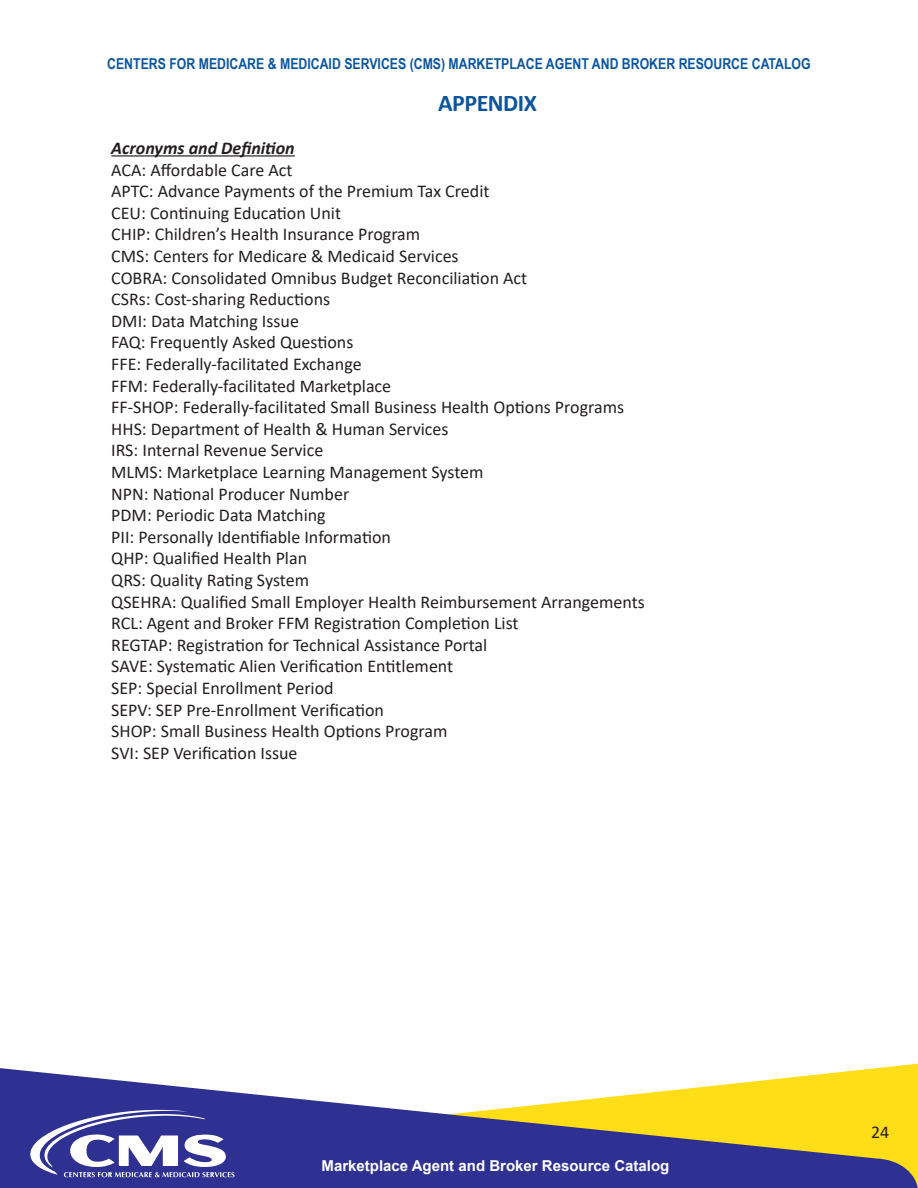
<style>
.page{position:relative;width:918px;height:1188px;background:#fff}
.page>*{position:absolute;margin:0;border:0;box-sizing:border-box;transform-origin:0 0}
.t1{font:700 24px "Calibri";letter-spacing:-.02em;color:#0b559e}
.t2{font:18px "Calibri";color:#231f20}
.t3{font:italic 700 18px "Calibri";color:#231f20}
.t4{font:700 15px "Arial Narrow";color:#0b559e}
.t5{font:700 15px "Arial";color:#fff}
</style>
<div class="page">
<svg style="left:0;top:1067px;width:918px;height:121px;fill:#2e3092"></svg>
<svg style="left:30px;top:1110px;width:205px;height:68px"></svg>
<hr style="left:111px;top:155px;width:184px;height:2px;background:#231f20">
<p class="t4" style="left:107px;top:53px;width:705px">CENTERS FOR MEDICARE &amp; MEDICAID SERVICES (CMS) MARKETPLACE AGENT AND BROKER RESOURCE CATALOG</p>
<h3 class="t1" style="left:438px;top:86px;width:100px">APPENDIX</h3>
<h4 class="t3" style="left:111px;top:135px;width:185px">Acronyms and Definition</h4>
<p class="t2" style="left:111px;top:157px;width:183px">ACA: Affordable Care Act</p>
<p class="t2" style="left:111px;top:179px;width:380px">APTC: Advance Payments of the Premium Tax Credit</p>
<p class="t2" style="left:111px;top:200px;width:231px">CEU: Continuing Education Unit</p>
<p class="t2" style="left:111px;top:222px;width:311px">CHIP: Children’s Health Insurance Program</p>
<p class="t2" style="left:111px;top:243px;width:349px">CMS: Centers for Medicare &amp; Medicaid Services</p>
<p class="t2" style="left:111px;top:265px;width:418px">COBRA: Consolidated Omnibus Budget Reconciliation Act</p>
<p class="t2" style="left:111px;top:287px;width:220px">CSRs: Cost-sharing Reductions</p>
<p class="t2" style="left:111px;top:308px;width:189px">DMI: Data Matching Issue</p>
<p class="t2" style="left:111px;top:330px;width:244px">FAQ: Frequently Asked Questions</p>
<p class="t2" style="left:111px;top:351px;width:252px">FFE: Federally-facilitated Exchange</p>
<p class="t2" style="left:111px;top:373px;width:281px">FFM: Federally-facilitated Marketplace</p>
<p class="t2" style="left:111px;top:395px;width:514px">FF-SHOP: Federally-facilitated Small Business Health Options Programs</p>
<p class="t2" style="left:111px;top:416px;width:339px">HHS: Department of Health &amp; Human Services</p>
<p class="t2" style="left:111px;top:438px;width:214px">IRS: Internal Revenue Service</p>
<p class="t2" style="left:111px;top:459px;width:374px">MLMS: Marketplace Learning Management System</p>
<p class="t2" style="left:111px;top:481px;width:240px">NPN: National Producer Number</p>
<p class="t2" style="left:111px;top:503px;width:216px">PDM: Periodic Data Matching</p>
<p class="t2" style="left:111px;top:524px;width:281px">PII: Personally Identifiable Information</p>
<p class="t2" style="left:111px;top:546px;width:197px">QHP: Qualified Health Plan</p>
<p class="t2" style="left:111px;top:567px;width:199px">QRS: Quality Rating System</p>
<p class="t2" style="left:111px;top:589px;width:535px">QSEHRA: Qualified Small Employer Health Reimbursement Arrangements</p>
<p class="t2" style="left:111px;top:611px;width:409px">RCL: Agent and Broker FFM Registration Completion List</p>
<p class="t2" style="left:111px;top:632px;width:378px">REGTAP: Registration for Technical Assistance Portal</p>
<p class="t2" style="left:111px;top:654px;width:344px">SAVE: Systematic Alien Verification Entitlement</p>
<p class="t2" style="left:111px;top:675px;width:224px">SEP: Special Enrollment Period</p>
<p class="t2" style="left:111px;top:697px;width:274px">SEPV: SEP Pre-Enrollment Verification</p>
<p class="t2" style="left:111px;top:719px;width:338px">SHOP: Small Business Health Options Program</p>
<p class="t2" style="left:111px;top:740px;width:188px">SVI: SEP Verification Issue</p>
<p class="t5" style="left:322px;top:1155px;width:349px">Marketplace Agent and Broker Resource Catalog</p>
<p class="t2" style="left:871px;top:1120px;width:20px">24</p>
</div>
